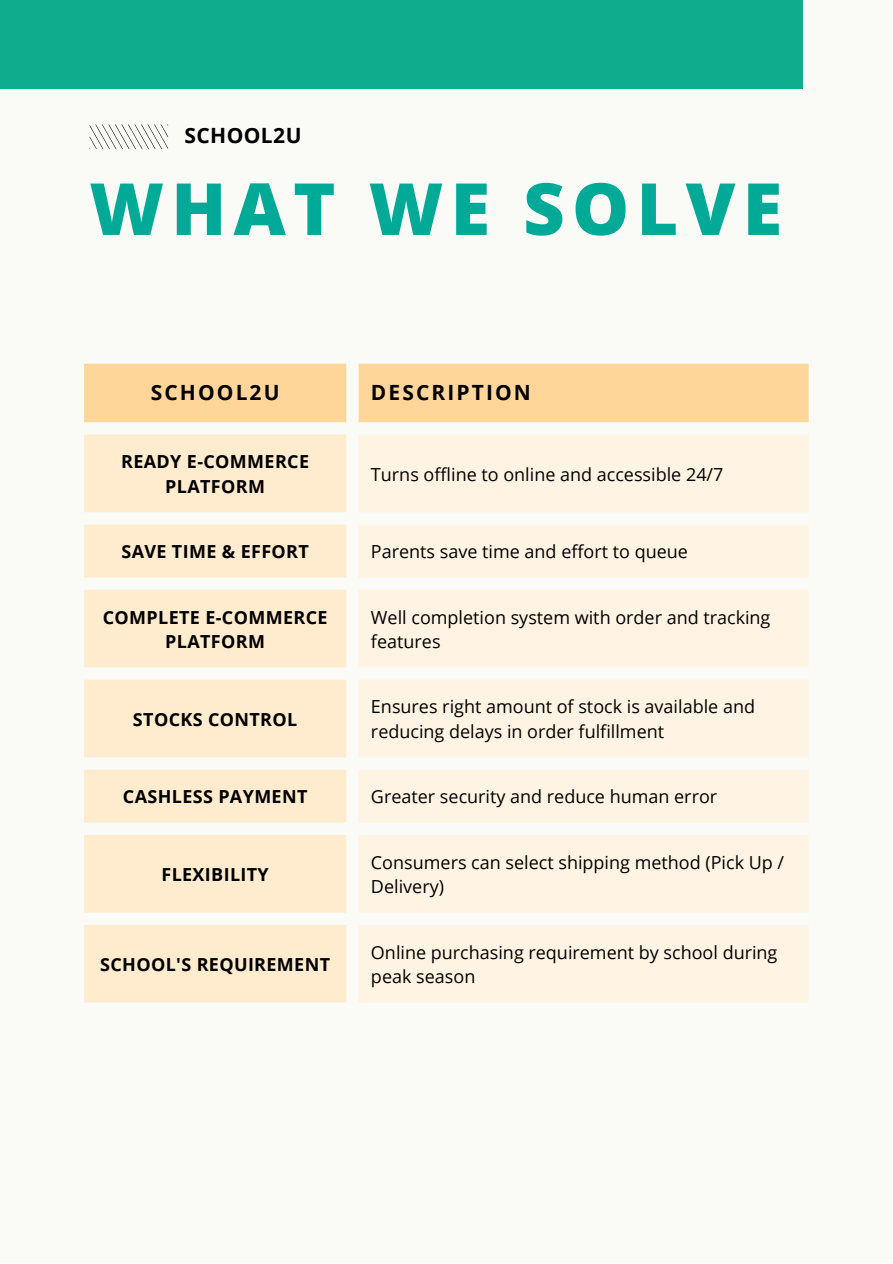
<style>
.page{position:relative;width:893px;height:1264px;background:#fff}
.page>*{position:absolute;margin:0;border:0;box-sizing:border-box;transform-origin:0 0}
.t1{font:800 72px "Open Sans";letter-spacing:.1em;color:#01a997}
.t2{font:700 21px "Open Sans";letter-spacing:.1em;color:#000}
.t3{font:700 21px "Open Sans";letter-spacing:.02em;color:#000}
.t4{font:18px/24.8px "Open Sans";color:#000}
.t5{font:700 18px/24.8px "Open Sans";letter-spacing:.02em;color:#000;text-align:center}
</style>
<div class="page">
<div style="left:0;top:0;width:892px;height:1262px;background:#fafaf7"></div>
<svg style="left:90px;top:124px;width:78px;height:25px"></svg>
<div style="left:0;top:0;width:803px;height:89px;background:#0fad8d"></div>
<div style="left:84px;top:364px;width:724px;height:58px;background:#ffd699"></div>
<svg style="left:84px;top:434px;width:262px;height:568px;background:#feecd2"></svg>
<svg style="left:359px;top:435px;width:449px;height:567px;background:#fef4e5"></svg>
<p class="t3" style="left:184px;top:121px;width:119px">SCHOOL2U</p>
<h1 class="t1" style="left:89px;top:158px;width:694px">WHAT WE SOLVE</h1>
<p class="t2" style="left:151px;top:377px;width:130px">SCHOOL2U</p>
<p class="t2" style="left:371px;top:377px;width:161px">DESCRIPTION</p>
<p class="t5" style="left:121px;top:449px;width:189px">READY E-COMMERCE<br>PLATFORM</p>
<p class="t4" style="left:371px;top:461px;width:354px">Turns offline to online and accessible 24/7</p>
<p class="t5" style="left:121px;top:539px;width:189px">SAVE TIME &amp; EFFORT</p>
<p class="t4" style="left:371px;top:539px;width:318px">Parents save time and effort to queue</p>
<p class="t5" style="left:103px;top:604px;width:226px">COMPLETE E-COMMERCE<br>PLATFORM</p>
<p class="t4" style="left:371px;top:604px;width:401px">Well completion system with order and tracking features</p>
<p class="t5" style="left:133px;top:706px;width:166px">STOCKS CONTROL</p>
<p class="t4" style="left:371px;top:694px;width:385px">Ensures right amount of stock is available and reducing delays in order fulfillment</p>
<p class="t5" style="left:123px;top:784px;width:186px">CASHLESS PAYMENT</p>
<p class="t4" style="left:371px;top:784px;width:348px">Greater security and reduce human error</p>
<p class="t5" style="left:161px;top:861px;width:109px">FLEXIBILITY</p>
<p class="t5" style="left:100px;top:951px;width:231px">SCHOOL'S REQUIREMENT</p>
<p class="t4" style="left:371px;top:849px;width:414px">Consumers can select shipping method (Pick Up /<br>Delivery)</p>
<p class="t4" style="left:371px;top:939px;width:408px">Online purchasing requirement by school during peak season</p>
</div>
